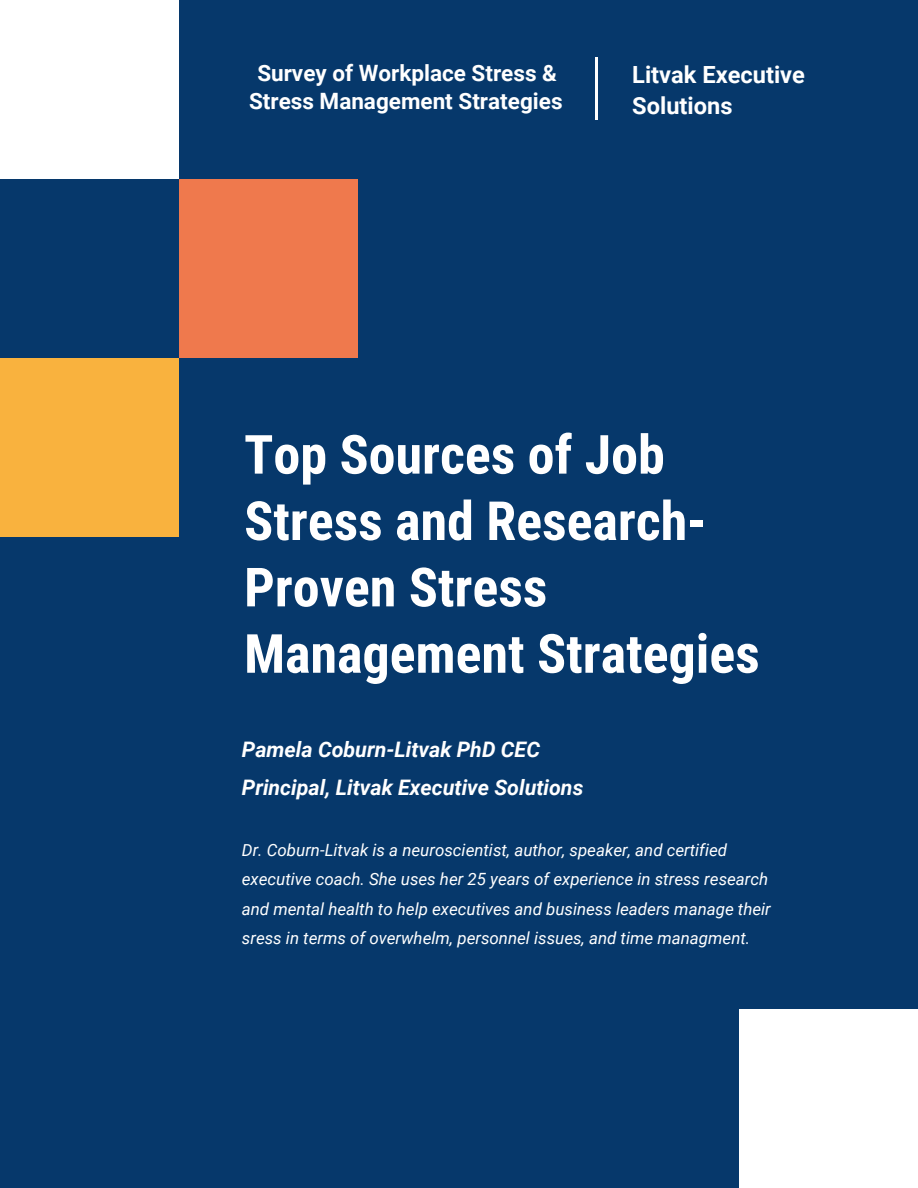
<style>
.page{position:relative;width:918px;height:1188px;background:#06386b}
.page>*{position:absolute;margin:0;border:0;box-sizing:border-box;transform-origin:0 0}
.t1{font:700 54px/66.3px "Roboto Condensed";color:#fff}
.t2{font:700 23.7px/30.3px "Roboto";color:#fff}
.t3{font:700 22.5px/28.2px "Roboto";color:#fff;text-align:center}
.t4{font:italic 700 21.3px/38.2px "Roboto";color:#fff}
.t5{font:italic 16.8px/29.2px "Roboto";color:#fff}
</style>
<div class="page">
<div style="left:0;top:0;width:179px;height:179px;background:#fff"></div>
<div style="left:179px;top:179px;width:179px;height:179px;background:#ef794d"></div>
<div style="left:0;top:358px;width:179px;height:179px;background:#f9b23e"></div>
<div style="left:739px;top:1009px;width:179px;height:179px;background:#fff"></div>
<hr style="left:595px;top:57px;width:2px;height:63px;background:#fff">
<h3 class="t3" style="left:249px;top:58px;width:315px">Survey of Workplace Stress &amp;<br>Stress Management Strategies</h3>
<h2 class="t2" style="left:632px;top:59px;width:174px">Litvak Executive<br>Solutions</h2>
<h1 class="t1" style="left:244px;top:419px;width:517px">Top Sources of Job<br>Stress and Research-<br>Proven Stress<br>Management Strategies</h1>
<p class="t4" style="left:242px;top:730px;width:343px">Pamela Coburn-Litvak PhD CEC<br>Principal, Litvak Executive Solutions</p>
<p class="t5" style="left:242px;top:835px;width:531px">Dr. Coburn-Litvak is a neuroscientist, author, speaker, and certified executive coach. She uses her 25 years of experience in stress research and mental health to help executives and business leaders manage their sress in terms of overwhelm, personnel issues, and time managment.</p>
</div>
